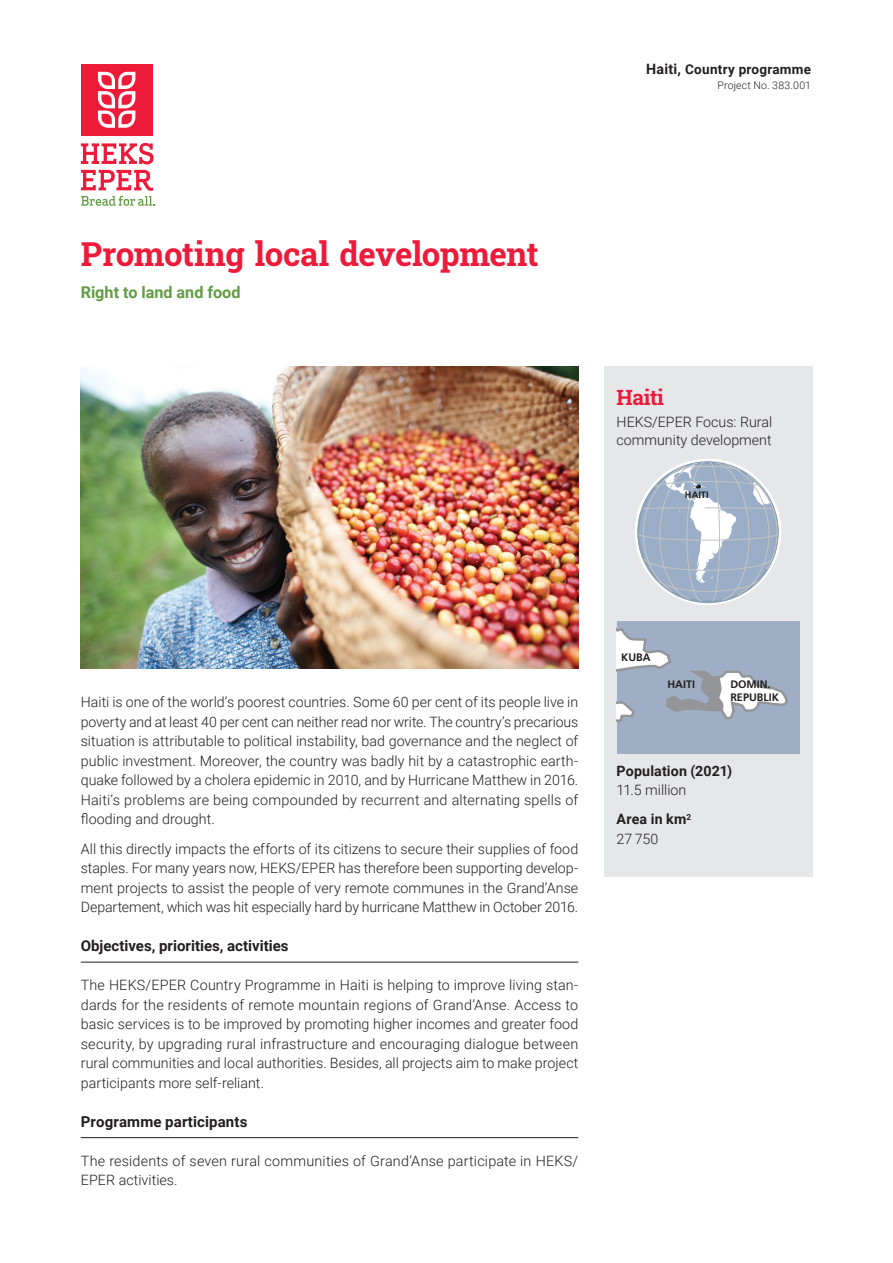
<style>
.page{position:relative;width:893px;height:1263px;background:#fff}
.page>*{position:absolute;margin:0;border:0;box-sizing:border-box;transform-origin:0 0}
.t1{font:700 33px "Roboto Slab";letter-spacing:-.015em;color:#ed1a3a}
.t2{font:700 21px "Roboto Slab";letter-spacing:-.025em;color:#ed1a3a}
.t3{font:700 16.2px "Roboto";color:#629c44}
.t4{font:700 15px "Roboto";color:#231f20}
.t5{font:300 14.25px/19.5px "Roboto";color:#231f20;text-align:justify}
.t6{font:700 14.25px "Roboto";letter-spacing:.01em;color:#231f20}
.t7{font:700 13.5px "Roboto";letter-spacing:.02em;color:#231f20}
.t8{font:700 10.8px/13px "Frutiger LT Com";color:#231f20}
.t9{font:300 10.5px "Roboto";letter-spacing:.02em;color:#231f20}
.t10{font:700 9.3px "Frutiger LT Com";color:#1a1a18}
.s1{font-size:14.25px}
.s2{font-weight:700}
</style>
<div class="page">
<hr style="left:81px;top:962px;width:497px;height:1px;background:#231f20">
<hr style="left:81px;top:1137px;width:497px;height:1px;background:#231f20">
<div style="left:81px;top:64px;width:71px;height:72px;background:#ed1a3a"></div>
<svg style="left:98px;top:72px;width:37px;height:56px"></svg>
<svg style="left:81px;top:143px;width:74px;height:63px"></svg>
<div style="left:604px;top:366px;width:208px;height:510px;background:#e6e7e9"></div>
<div style="left:617px;top:621px;width:182px;height:133px;background:#9faec5"></div>
<svg style="left:617px;top:628px;width:171px;height:94px"></svg>
<svg style="left:635px;top:459px;width:146px;height:146px"></svg>
<img style="left:81px;top:366px;width:497px;height:302px">
<h1 class="t1" style="left:81px;top:231px;width:459px">Promoting local development</h1>
<p class="t3" style="left:81px;top:281px;width:161px">Right to land and food</p>
<p class="t7" style="left:646px;top:60px;width:167px"><span class="s1">Haiti,</span> Country programme</p>
<p class="t9" style="left:717px;top:78px;width:95px">Project No. 383.001</p>
<h2 class="t2" style="left:617px;top:383px;width:49px">Haiti</h2>
<p class="t5" style="left:617px;top:413px;width:157px;line-height:18px">HEKS/EPER Focus: Rural community development</p>
<p class="t10" style="left:685px;top:489px;width:25px">HAITI</p>
<p class="t5" style="left:81px;top:692px;width:499px">Haiti is one of the world’s poorest countries. Some 60 per cent of its people live in poverty and at least 40 per cent can neither read nor write. The country’s precarious situation is attributable to political instability, bad governance and the neglect of public investment. Moreover, the country was badly hit by a catastrophic earth&shy;quake followed by a cholera epidemic in 2010, and by Hurricane Matthew in 2016.<br>Haiti’s problems are being compounded by recurrent and alternating spells of flooding and drought.</p>
<p class="t5" style="left:81px;top:838px;width:499px">All this directly impacts the efforts of its citizens to secure their supplies of food staples. For many years now, HEKS/EPER has therefore been supporting develop&shy;ment projects to assist the people of very remote communes in the Grand’Anse Departement, which was hit especially hard by hurricane Matthew in October 2016.</p>
<p class="t4" style="left:81px;top:935px;width:209px">Objectives, priorities, activities</p>
<p class="t5" style="left:81px;top:975px;width:499px">The HEKS/EPER Country Programme in Haiti is helping to improve living stan&shy;dards for the residents of remote mountain regions of Grand’Anse. Access to basic services is to be improved by promoting higher incomes and greater food security, by upgrading rural infrastructure and encouraging dialogue between rural communities and local authorities. Besides, all projects aim to make project participants more self-reliant.</p>
<p class="t4" style="left:81px;top:1111px;width:168px">Programme participants</p>
<p class="t5" style="left:81px;top:1150px;width:499px">The residents of seven rural communities of Grand’Anse participate in HEKS/<br>EPER activities.</p>
<p class="t8" style="left:621px;top:650px;width:31px">KUBA</p>
<p class="t8" style="left:667px;top:678px;width:29px">HAITI</p>
<p class="t8" style="left:730px;top:678px;width:50px">DOMIN.<br>REPUBLIK</p>
<p class="t6" style="left:617px;top:760px;width:117px">Population (2021)</p>
<p class="t5" style="left:617px;top:775px;width:76px;line-height:29.2px">11.5 million<br><span class="s2">Area in km</span><sup>2</sup></p>
<p class="t5" style="left:617px;top:828px;width:43px">27 750</p>
</div>
